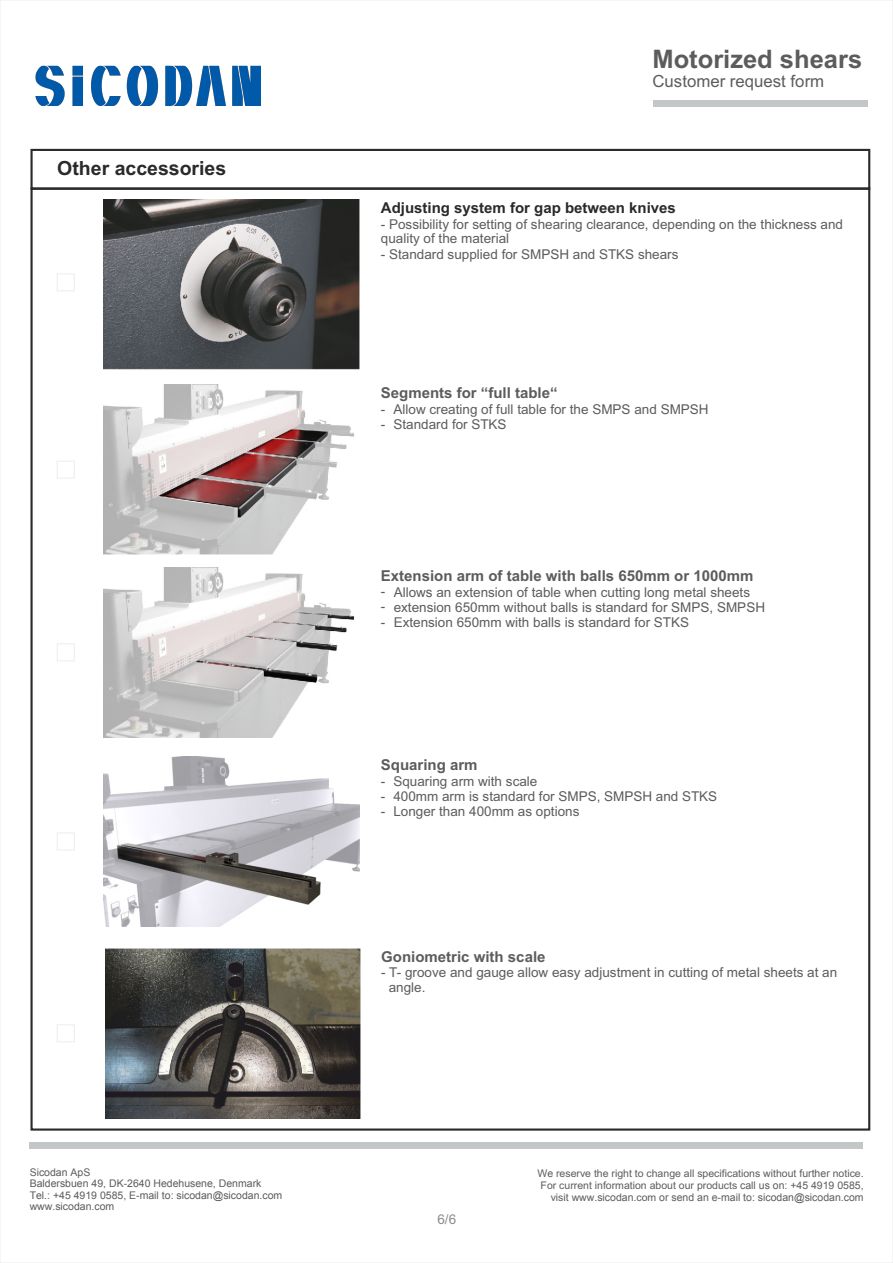
<style>
.page{position:relative;width:893px;height:1263px;background:#fff}
.page>*{position:absolute;margin:0;border:0;box-sizing:border-box;transform-origin:0 0}
.t1{font:700 25.5px "Arial";color:#5c5c5c}
.t2{font:700 19.5px "Arial";color:#2b2929}
.t3{font:16.8px "Arial";color:#5c5c5c}
.t4{font:700 15px "Arial";color:#5c5c5c}
.t5{font:700 15px "Arial";color:#2b2929}
.t6{font:13.5px/15.1px "Arial";color:#5c5c5c}
.t7{font:13.5px "Arial";color:#8a8a8a}
.t8{font:10.5px/11.7px "Arial";color:#5c5c5c;text-align:right}
.t9{font:10.5px/11.4px "Arial";color:#5c5c5c}
.s1{font-style:inherit}
</style>
<div class="page">
<div style="left:30px;top:1142px;width:833px;height:6px;background:#c4c7c7"></div>
<div style="left:30px;top:149px;width:840px;height:41px;border:2px solid #2b2929"></div>
<div style="left:57px;top:274px;width:17px;height:17px;border:1px solid #ebeded"></div>
<div style="left:57px;top:644px;width:17px;height:17px;border:1px solid #ebeded"></div>
<div style="left:57px;top:461px;width:17px;height:17px;border:1px solid #ebeded"></div>
<div style="left:57px;top:833px;width:17px;height:17px;border:1px solid #ebeded"></div>
<div style="left:57px;top:1024px;width:17px;height:18px;border:1px solid #ebeded"></div>
<img style="left:105px;top:948px;width:255px;height:170px">
<img style="left:104px;top:199px;width:255px;height:171px">
<img style="left:104px;top:756px;width:255px;height:170px">
<img style="left:104px;top:385px;width:250px;height:170px">
<img style="left:104px;top:567px;width:251px;height:170px">
<div style="left:653px;top:100px;width:215px;height:7px;background:#c4c7c7"></div>
<img style="left:35px;top:65px;width:226px;height:40px">
<h2 class="t2" style="left:57px;top:161px;width:171px">Other acces<span class="s1">s</span>ories</h2>
<h1 class="t1" style="left:652px;top:50px;width:211px">Motorized shears</h1>
<p class="t3" style="left:652px;top:75px;width:173px">Customer request form</p>
<p class="t5" style="left:381px;top:202px;width:297px">Adjusting system for gap between knives</p>
<p class="t6" style="left:381px;top:218px;width:464px;line-height:14.7px">- <span class="s1">P</span>ossibility for setting of shearing clearance, depending on the thickness and quality of the material</p>
<p class="t6" style="left:381px;top:248px;width:299px">- <span class="s1">St</span>andard supplied for <span class="s1">S</span>MPSH and <span class="s1">S</span>TKS shears</p>
<p class="t4" style="left:381px;top:387px;width:178px">Segments for full table“</p>
<p class="t6" style="left:381px;top:403px;width:329px">- <span class="s1">A</span>llow creating of full table for the <span class="s1">S</span>MPS and <span class="s1">S</span>MPSH</p>
<p class="t6" style="left:381px;top:418px;width:127px">- <span class="s1">S</span>tandard for <span class="s1">S</span>TKS</p>
<p class="t4" style="left:481px;top:387px;width:9px">“</p>
<p class="t4" style="left:381px;top:570px;width:374px">Extension arm of table with balls 650mm or 1000mm</p>
<p class="t6" style="left:381px;top:585px;width:6px">- -</p>
<p class="t6" style="left:381px;top:616px;width:310px">- <span class="s1">E</span>xtension 650mm with balls is standard for <span class="s1">S</span>TKS</p>
<p class="t6" style="left:394px;top:585px;width:373px"><span class="s1">A</span>llow<span class="s1">s</span> an extension of table when cutting long metal sheets extension 650mm without balls is standard for <span class="s1">S</span>MPS, <span class="s1">S</span>MPSH</p>
<p class="t4" style="left:381px;top:759px;width:98px">Squaring arm</p>
<p class="t6" style="left:381px;top:775px;width:158px">- <span class="s1">S</span>quaring arm with scale</p>
<p class="t6" style="left:381px;top:790px;width:338px">- 400mm arm is standard for <span class="s1">S</span>MPS, <span class="s1">S</span>MPSH and <span class="s1">S</span>TKS</p>
<p class="t6" style="left:381px;top:805px;width:200px">- <span class="s1">L</span>onger than 400mm as options</p>
<p class="t4" style="left:381px;top:951px;width:166px">Goniometric with scale</p>
<p class="t6" style="left:389px;top:966px;width:450px;text-indent:-8px">- T- groove and gauge allow easy adjustment in cutting of metal sheets at an angle.</p>
<p class="t9" style="left:30px;top:1166px;width:254px">Sicodan ApS<br>Baldersbuen 49, DK-2640 Hedehusene, Denmark<br>Tel.: +45 4919 0585, E-mail to: sicodan@sicodan.com www.sicodan.com</p>
<p class="t8" style="left:537px;top:1169px;width:328px"><span class="s1">We</span> reserve the right to change all specifications without <span class="s1">further</span> notice.<br>For current information about our products <span class="s1">call us on: +45 4919 0585, </span>visit www.<span class="s1">sicodan</span>.com <span class="s1">or send an e-mail to: sicodan@sicodan.com</span></p>
<p class="t7" style="left:437px;top:1214px;width:20px">6/6</p>
</div>
